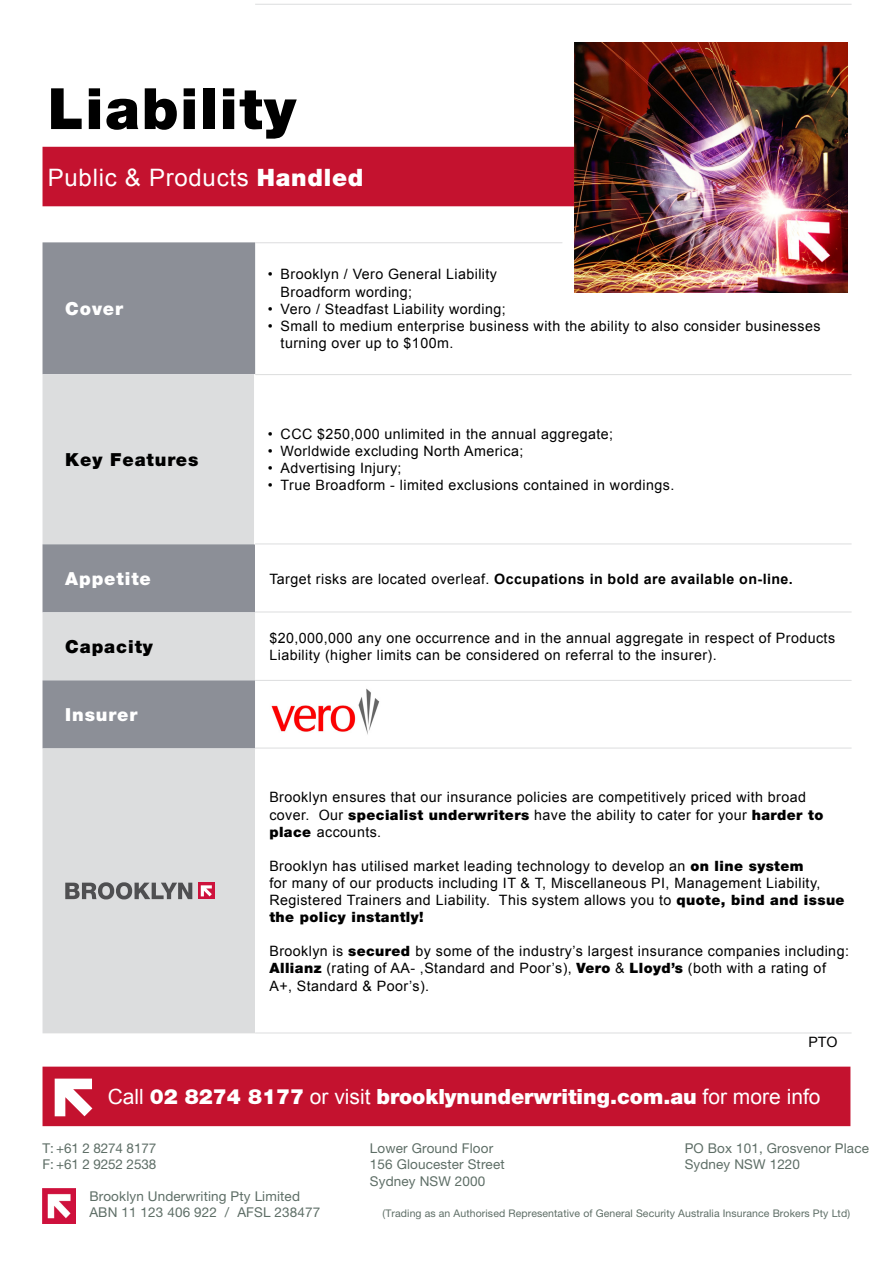
<style>
.page{position:relative;width:893px;height:1263px;background:#fff}
.page>*{position:absolute;margin:0;border:0;box-sizing:border-box;transform-origin:0 0}
.t1{font:900 57px "Helvetica Neue LT Std";letter-spacing:.03em;color:#000}
.t2{font:24px "Arial";letter-spacing:.03em;color:#fff}
.t3{font:900 21px "Helvetica Neue LT Std";color:#fff}
.t4{font:900 18px "Helvetica Neue LT Std";letter-spacing:.05em;color:#fff}
.t5{font:900 18px "Helvetica Neue LT Std";letter-spacing:.05em;color:#000}
.t6{font:14.25px/17.1px "Arial";letter-spacing:.03em;color:#000}
.t7{font:700 14.25px "Arial";letter-spacing:.03em;color:#000}
.t8{font:900 14.25px "Helvetica Neue LT Std";letter-spacing:.03em;color:#000}
.t9{font:13.5px/16.2px "Helvetica Neue";letter-spacing:.01em;color:#5e6e66}
.t10{font:13.5px/16.2px "Helvetica Neue";letter-spacing:-.01em;color:#5e6e66}
.t11{font:10.5px "Helvetica Neue";letter-spacing:.01em;color:#5e6e66}
.s1{font-family:"Helvetica Neue LT Std";font-weight:900}
.s2{font-weight:400}
.s3{font-family:"Arial";font-weight:400}
</style>
<div class="page">
<div style="left:43px;top:147px;width:546px;height:59px;background:#c4122f"></div>
<img style="left:574px;top:42px;width:273px;height:250px">
<div style="left:43px;top:243px;width:211px;height:130px;background:#8c8f97"></div>
<div style="left:43px;top:242px;width:212px;height:132px;border:2px solid #8c8f97"></div>
<div style="left:43px;top:375px;width:211px;height:169px;background:#dcddde"></div>
<div style="left:43px;top:374px;width:212px;height:170px;border:2px solid #dcddde"></div>
<div style="left:43px;top:545px;width:211px;height:67px;background:#8c8f97"></div>
<div style="left:43px;top:544px;width:212px;height:68px;border:2px solid #8c8f97"></div>
<div style="left:43px;top:613px;width:211px;height:67px;background:#dcddde"></div>
<div style="left:43px;top:612px;width:212px;height:68px;border:2px solid #dcddde"></div>
<div style="left:43px;top:681px;width:211px;height:67px;background:#8c8f97"></div>
<div style="left:43px;top:680px;width:212px;height:68px;border:2px solid #8c8f97"></div>
<div style="left:43px;top:748px;width:212px;height:285px;background:#dcddde"></div>
<div style="left:254px;top:374px;width:600px;height:170px;background:#fff;border:2px solid #fff"></div>
<div style="left:255px;top:544px;width:600px;height:68px;border:2px solid #fff"></div>
<div style="left:255px;top:679px;width:557px;height:69px;border:2px solid #fff"></div>
<hr style="left:255px;top:374px;width:597px;height:1px;background:#dcddde">
<hr style="left:255px;top:748px;width:597px;height:1px;background:#dcddde">
<hr style="left:255px;top:1032px;width:597px;height:1px;background:#dcddde">
<hr style="left:255px;top:612px;width:597px;height:1px;background:#dcddde">
<hr style="left:255px;top:4px;width:597px;height:1px;background:#dcddde">
<svg style="left:198px;top:883px;width:17px;height:16px"></svg>
<svg style="left:201px;top:885px;width:11px;height:11px"></svg>
<svg style="left:65px;top:882px;width:127px;height:17px"></svg>
<hr style="left:255px;top:242px;width:307px;height:1px;background:#dcddde">
<hr style="left:255px;top:544px;width:597px;height:1px;background:#dcddde">
<img style="left:43px;top:1188px;width:32px;height:35px">
<div style="left:43px;top:1067px;width:807px;height:58px;background:#c4122f"></div>
<div style="left:43px;top:1066px;width:807px;height:60px;border:2px solid #c4122f"></div>
<svg style="left:55px;top:1078px;width:37px;height:38px"></svg>
<hr style="left:255px;top:680px;width:597px;height:1px;background:#dcddde">
<img style="left:271px;top:688px;width:109px;height:47px">
<h1 class="t1" style="left:48px;top:75px;width:250px">Liability</h1>
<h2 class="t2" style="left:48px;top:162px;width:317px">Public &amp; Products <span class="s1">Handled</span></h2>
<p class="t4" style="left:65px;top:298px;width:59px">Cover</p>
<p class="t5" style="left:65px;top:448px;width:135px">Key Features</p>
<p class="t4" style="left:65px;top:568px;width:87px">Appetite</p>
<p class="t5" style="left:65px;top:636px;width:89px">Capacity</p>
<p class="t4" style="left:65px;top:704px;width:74px">Insurer</p>
<p class="t6" style="left:281px;top:266px;width:218px;text-indent:-13px">• Brooklyn / Vero General Liability<br>Broadform wording;</p>
<p class="t6" style="left:268px;top:300px;width:239px">• Vero / Steadfast Liability wording;</p>
<p class="t6" style="left:281px;top:317px;width:541px;text-indent:-13px">• Small to medium enterprise business with the ability to also consider businesses turning over up to $100m.</p>
<p class="t6" style="left:268px;top:425px;width:347px">• CCC $250,000 unlimited in the annual aggregate;</p>
<p class="t6" style="left:268px;top:442px;width:257px">• Worldwide excluding North America;</p>
<p class="t6" style="left:268px;top:460px;width:135px">• Advertising Injury;</p>
<p class="t6" style="left:268px;top:477px;width:408px">• True Broadform - limited exclusions contained in wordings.</p>
<p class="t7" style="left:269px;top:569px;width:525px"><span class="s2">Target risks are located overleaf.</span> Occupations in bold are available on-line.</p>
<p class="t6" style="left:269px;top:630px;width:567px">$20,000,000 any one occurrence and in the annual aggregate in respect of Products<br>Liability (higher limits can be considered on referral to the insurer).</p>
<p class="t6" style="left:269px;top:789px;width:555px">Brooklyn ensures that our insurance policies are competitively priced with broad cover. Our <span class="s1">specialist underwriters</span> have the ability to cater for your <span class="s1">harder to place</span> accounts.</p>
<p class="t6" style="left:269px;top:857px;width:577px">Brooklyn has utilised market leading technology to develop an <span class="s1">on line system<br></span>for many of our products including IT &amp; T, Miscellaneous PI, Management Liability,<br>Registered Trainers and Liability. This system allows you to <span class="s1">quote, bind and issue</span></p>
<p class="t8" style="left:269px;top:908px;width:156px">the policy instantly!</p>
<p class="t6" style="left:269px;top:943px;width:581px">Brooklyn is <span class="s1">secured</span> by some of the industry’s largest insurance companies including:<br><span class="s1">Allianz</span> (rating of AA- ,Standard and Poor’s), <span class="s1">Vero</span> &amp; <span class="s1">Lloyd’s</span> (both with a rating of<br>A+, Standard &amp; Poor’s).</p>
<p class="t6" style="left:808px;top:1033px;width:31px">PTO</p>
<h3 class="t3" style="left:108px;top:1084px;width:714px"><span class="s3">Call</span> 02 8274 8177 <span class="s3">or visit</span> brooklynunderwriting.com.au <span class="s3">for more info</span></h3>
<p class="t10" style="left:43px;top:1140px;width:115px">T: +61 2 8274 8177<br>F: +61 2 9252 2538</p>
<p class="t9" style="left:685px;top:1140px;width:186px">PO Box 101, Grosvenor Place<br>Sydney NSW 1220</p>
<p class="t9" style="left:370px;top:1140px;width:136px">Lower Ground Floor<br>156 Gloucester Street<br>Sydney NSW 2000</p>
<p class="t9" style="left:89px;top:1188px;width:232px">Brooklyn Underwriting Pty Limited<br>ABN 11 123 406 922 / AFSL 238477</p>
<p class="t11" style="left:383px;top:1207px;width:469px">(Trading as an Authorised Representative of General Security Australia Insurance Brokers Pty Ltd)</p>
</div>
